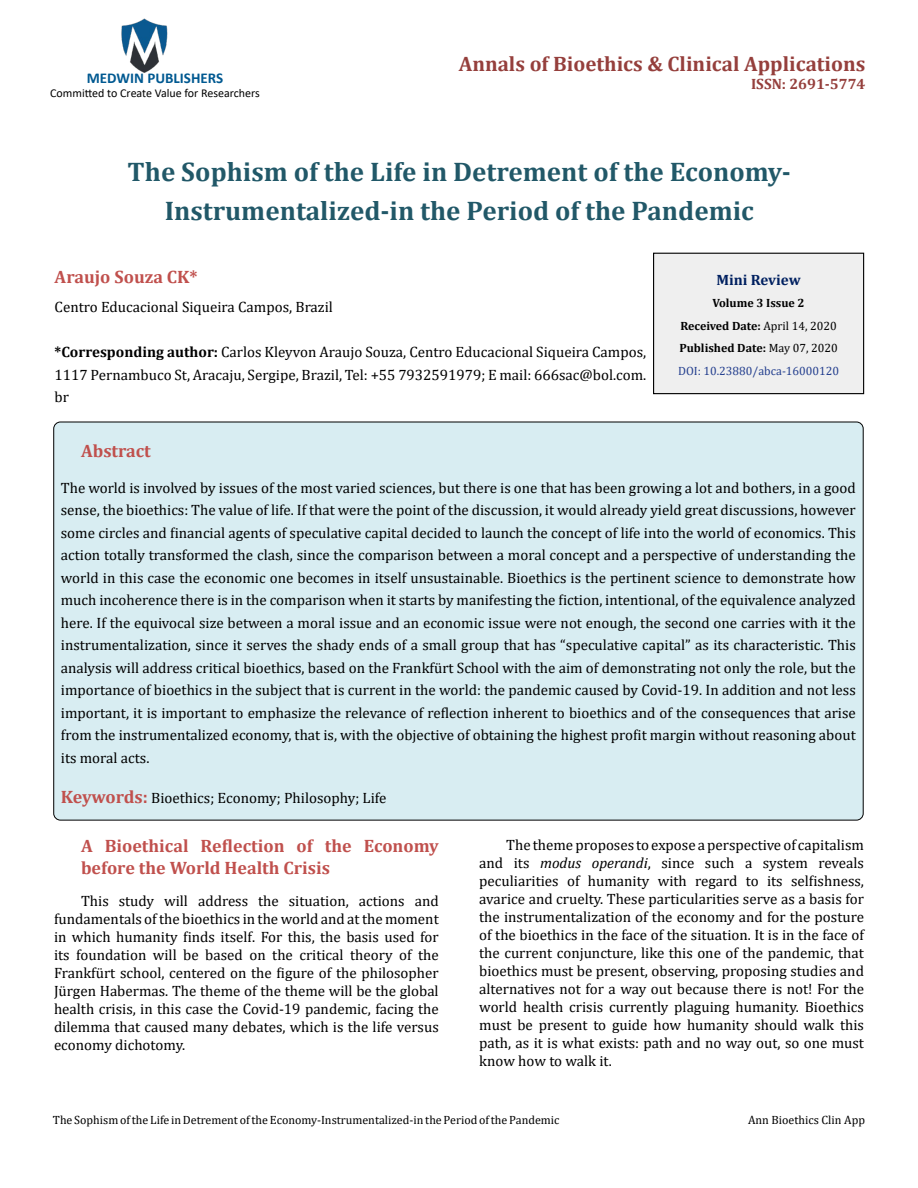
<style>
.page{position:relative;width:918px;height:1188px;background:#fff}
.page>*{position:absolute;margin:0;border:0;box-sizing:border-box;transform-origin:0 0}
.t1{font:700 27px/39px "Cambria";color:#215868;text-align:center}
.t2{font:700 21px "Cambria";color:#953f3c}
.t3{font:700 18px/22.5px "Cambria";color:#c0504d}
.t4{font:15px/18px "Cambria";color:#000;text-align:justify}
.t5{font:700 15px "Calibri";color:#005991}
.t6{font:700 15px "Cambria";color:#953f3c}
.t7{font:700 15px "Cambria";color:#002060}
.t8{font:12px "Cambria";color:#000}
.t9{font:700 12px/22.5px "Cambria";color:#000;text-align:center}
.t10{font:12px "Calibri";color:#000}
.s1{font-weight:700}
.s2{font-weight:400}
.s3{font-weight:400;color:#25408f}
.s4{font-weight:700;font-size:18px;color:#c0504d}
.s5{font-style:italic}
</style>
<div class="page">
<img style="left:121px;top:18px;width:47px;height:55px">
<div style="left:654px;top:253px;width:210px;height:141px;background:#efefef"></div>
<div style="left:653px;top:253px;width:211px;height:141px;border:1px solid #000"></div>
<div style="left:54px;top:422px;width:809px;height:398px;background:#d8edf2;border-radius:7px"></div>
<p class="t5" style="left:87px;top:67px;width:138px">MEDWIN PUBLISHERS</p>
<p class="t10" style="left:50px;top:85px;width:211px">Committed to Create Value for Researchers</p>
<h2 class="t2" style="left:459px;top:49px;width:408px">Annals of Bioethics &amp; Clinical Applications</h2>
<p class="t6" style="left:751px;top:73px;width:116px">ISSN: 2691-5774</p>
<h1 class="t1" style="left:128px;top:152px;width:665px">The Sophism of the Life in Detrement of the Economy-<br>Instrumentalized-in the Period of the Pandemic</h1>
<p class="t3" style="left:55px;top:265px;width:145px">Araujo Souza CK*</p>
<p class="t4" style="left:55px;top:298px;width:280px">Centro Educacional Siqueira Campos, Brazil</p>
<p class="t4" style="left:55px;top:341px;width:593px;line-height:22.5px"><span class="s1">*Corresponding author:</span> Carlos Kleyvon Araujo Souza, Centro Educacional Siqueira Campos, 1117 Pernambuco St, Aracaju, Sergipe, Brazil, Tel: +55 7932591979; E mail: 666sac@bol.com. br</p>
<p class="t7" style="left:716px;top:269px;width:86px">Mini Review</p>
<p class="t9" style="left:678px;top:292px;width:163px">Volume 3 Issue 2<br>Received Date: <span class="s2">April 14, 2020<br></span>Published Date: <span class="s2">May 07, 2020<br></span><span class="s3">DOI: 10.23880/abca-16000120</span></p>
<p class="t3" style="left:81px;top:439px;width:71px">Abstract</p>
<p class="t4" style="left:61px;top:476px;width:797px;line-height:22.5px">The world is involved by issues of the most varied sciences, but there is one that has been growing a lot and bothers, in a good sense, the bioethics: The value of life. If that were the point of the discussion, it would already yield great discussions, however some circles and financial agents of speculative capital decided to launch the concept of life into the world of economics. This action totally transformed the clash, since the comparison between a moral concept and a perspective of understanding the world in this case the economic one becomes in itself unsustainable. Bioethics is the pertinent science to demonstrate how much incoherence there is in the comparison when it starts by manifesting the fiction, intentional, of the equivalence analyzed here. If the equivocal size between a moral issue and an economic issue were not enough, the second one carries with it the instrumentalization, since it serves the shady ends of a small group that has “speculative capital” as its characteristic. This analysis will address critical bioethics, based on the Frankfürt School with the aim of demonstrating not only the role, but the importance of bioethics in the subject that is current in the world: the pandemic caused by Covid-19. In addition and not less important, it is important to emphasize the relevance of reflection inherent to bioethics and of the consequences that arise from the instrumentalized economy, that is, with the objective of obtaining the highest profit margin without reasoning about its moral acts.</p>
<p class="t4" style="left:61px;top:789px;width:327px"><span class="s4">Keywords:</span> Bioethics; Economy; Philosophy; Life</p>
<p class="t3" style="left:81px;top:834px;width:359px">A Bioethical Reflection of the Economy before the World Health Crisis</p>
<p class="t4" style="left:54px;top:892px;width:386px;text-indent:27px">This study will address the situation, actions and fundamentals of the bioethics in the world and at the moment in which humanity finds itself. For this, the basis used for its foundation will be based on the critical theory of the Frankfürt school, centered on the figure of the philosopher Jürgen Habermas. The theme of the theme will be the global health crisis, in this case the Covid-19 pandemic, facing the dilemma that caused many debates, which is the life versus economy dichotomy.</p>
<p class="t4" style="left:479px;top:835px;width:386px;text-indent:27px">The theme proposes to expose a perspective of capitalism and its <span class="s5">modus operandi</span>, since such a system reveals peculiarities of humanity with regard to its selfishness, avarice and cruelty. These particularities serve as a basis for the instrumentalization of the economy and for the posture of the bioethics in the face of the situation. It is in the face of the current conjuncture, like this one of the pandemic, that bioethics must be present, observing, proposing studies and alternatives not for a way out because there is not! For the world health crisis currently plaguing humanity. Bioethics must be present to guide how humanity should walk this path, as it is what exists: path and no way out, so one must know how to walk it.</p>
<p class="t8" style="left:53px;top:1113px;width:508px">The Sophism of the Life in Detrement of the Economy-Instrumentalized-in the Period of the Pandemic</p>
<p class="t8" style="left:748px;top:1113px;width:119px">Ann Bioethics Clin App</p>
</div>
